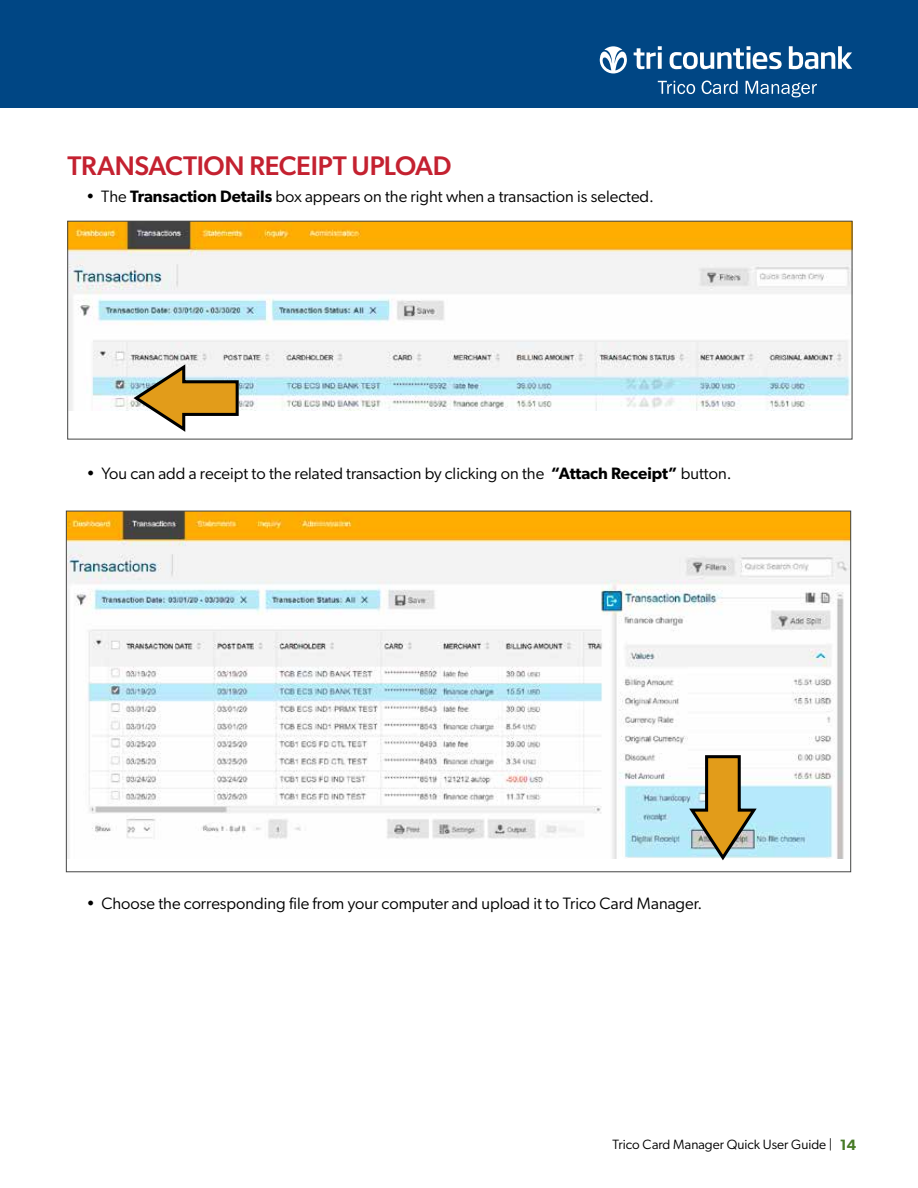
<style>
.page{position:relative;width:918px;height:1188px;background:#fff}
.page>*{position:absolute;margin:0;border:0;box-sizing:border-box;transform-origin:0 0}
.t1{font:500 27px "Gibson";letter-spacing:-.015em;color:#c42130}
.t2{font:16.5px "Gibson";color:#000}
.t3{font:13.5px "Gibson";color:#000}
.s1{font-weight:600}
.s2{font-weight:600;font-size:15px;color:#477b26}
</style>
<div class="page">
<div style="left:0;top:0;width:918px;height:108px;background:#004684"></div>
<svg style="left:634px;top:46px;width:28px;height:23px"></svg>
<svg style="left:670px;top:46px;width:112px;height:23px"></svg>
<svg style="left:789px;top:46px;width:63px;height:23px"></svg>
<svg style="left:600px;top:46px;width:27px;height:27px"></svg>
<svg style="left:658px;top:81px;width:37px;height:13px"></svg>
<svg style="left:702px;top:81px;width:36px;height:13px"></svg>
<svg style="left:746px;top:81px;width:71px;height:16px"></svg>
<img style="left:68px;top:513px;width:781px;height:346px">
<img style="left:69px;top:223px;width:781px;height:188px">
<svg style="left:132px;top:363px;width:108px;height:69px"></svg>
<svg style="left:688px;top:754px;width:70px;height:107px"></svg>
<h1 class="t1" style="left:68px;top:149px;width:385px">TRANSACTION RECEIPT UPLOAD</h1>
<p class="t2" style="left:86px;top:186px;width:569px">• The <span class="s1">Transaction Details</span> box appears on the right when a transaction is selected.</p>
<p class="t2" style="left:86px;top:463px;width:647px">• You can add a receipt to the related transaction by clicking on the <span class="s1">“Attach Receipt”</span> button.</p>
<p class="t2" style="left:86px;top:893px;width:617px">• Choose the corresponding file from your computer and upload it to Trico Card Manager.</p>
<p class="t3" style="left:613px;top:1137px;width:245px">Trico Card Manager Quick User Guide | <span class="s2">14</span></p>
</div>
